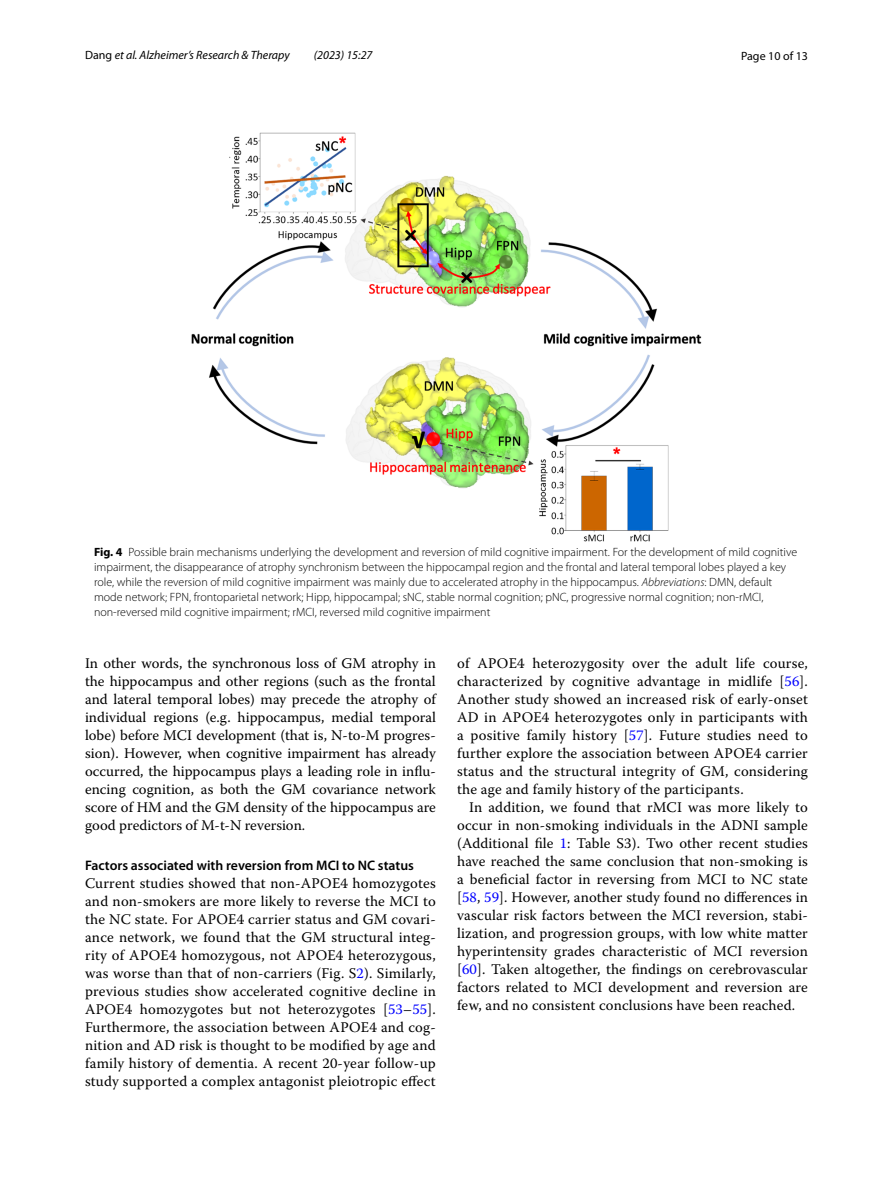
<style>
.page{position:relative;width:893px;height:1187px;background:#fff}
.page>*{position:absolute;margin:0;border:0;box-sizing:border-box;transform-origin:0 0}
.t1{font:14.7px/18px "Warnock Pro";letter-spacing:.015em;color:#000;text-align:justify}
.t2{font:600 13.8px "Myriad Pro";color:#000}
.t3{font:300 12px/15px "Myriad Pro";color:#000}
.t4{font:italic 12px "Myriad Pro";color:#000}
.t5{font:12px "Myriad Pro";color:#000}
.s1{font-style:normal}
.s2{font-weight:700}
.s3{font-style:italic}
.s4{color:#00f}
</style>
<div class="page">
<img style="left:191px;top:133px;width:511px;height:408px">
<p class="t4" style="left:85px;top:48px;width:206px"><span class="s1">Dang</span> et al. Alzheimer’s Research &amp; Therapy</p>
<p class="t4" style="left:314px;top:48px;width:60px">(2023) 15:27</p>
<p class="t5" style="left:741px;top:48px;width:68px">Page 10 of 13</p>
<p class="t3" style="left:94px;top:545px;width:705px"><span class="s2">Fig. 4</span> Possible brain mechanisms underlying the development and reversion of mild cognitive impairment. For the development of mild cognitive impairment, the disappearance of atrophy synchronism between the hippocampal region and the frontal and lateral temporal lobes played a key role, while the reversion of mild cognitive impairment was mainly due to accelerated atrophy in the hippocampus. <span class="s3">Abbreviations</span>: DMN, default mode network; FPN, frontoparietal network; Hipp, hippocampal; sNC, stable normal cognition; pNC, progressive normal cognition; non-rMCI, non-reversed mild cognitive impairment; rMCI, reversed mild cognitive impairment</p>
<p class="t1" style="left:85px;top:653px;width:352px">In other words, the synchronous loss of GM atrophy in the hippocampus and other regions (such as the frontal and lateral temporal lobes) may precede the atrophy of individual regions (e.g. hippocampus, medial temporal lobe) before MCI development (that is, N-to-M progres&shy;sion). However, when cognitive impairment has already occurred, the hippocampus plays a leading role in influ&shy;encing cognition, as both the GM covariance network score of HM and the GM density of the hippocampus are good predictors of M-t-N reversion.</p>
<p class="t2" style="left:85px;top:856px;width:330px">Factors associated with reversion from MCI to NC status</p>
<p class="t1" style="left:85px;top:874px;width:352px">Current studies showed that non-APOE4 homozygotes and non-smokers are more likely to reverse the MCI to the NC state. For APOE4 carrier status and GM covari&shy;ance network, we found that the GM structural integ&shy;rity of APOE4 homozygous, not APOE4 heterozygous, was worse than that of non-carriers (Fig. S<span class="s4">2</span>). Similarly, previous studies show accelerated cognitive decline in APOE4 homozygotes but not heterozygotes [<span class="s4">53</span>–<span class="s4">55</span>].<br>Furthermore, the association between APOE4 and cog&shy;nition and AD risk is thought to be modified by age and family history of dementia. A recent 20-year follow-up study supported a complex antagonist pleiotropic effect</p>
<p class="t1" style="left:457px;top:653px;width:352px">of APOE4 heterozygosity over the adult life course, characterized by cognitive advantage in midlife [<span class="s4">56</span>].<br>Another study showed an increased risk of early-onset AD in APOE4 heterozygotes only in participants with a positive family history [<span class="s4">57</span>]. Future studies need to further explore the association between APOE4 carrier status and the structural integrity of GM, considering the age and family history of the participants.</p>
<p class="t1" style="left:457px;top:797px;width:352px;text-indent:12px">In addition, we found that rMCI was more likely to occur in non-smoking individuals in the ADNI sample (Additional file <span class="s4">1</span>: Table S3). Two other recent studies have reached the same conclusion that non-smoking is a beneficial factor in reversing from MCI to NC state [<span class="s4">58</span>, <span class="s4">59</span>]. However, another study found no differences in vascular risk factors between the MCI reversion, stabi&shy;lization, and progression groups, with low white matter hyperintensity grades characteristic of MCI reversion [<span class="s4">60</span>]. Taken altogether, the findings on cerebrovascular factors related to MCI development and reversion are few, and no consistent conclusions have been reached.</p>
</div>
